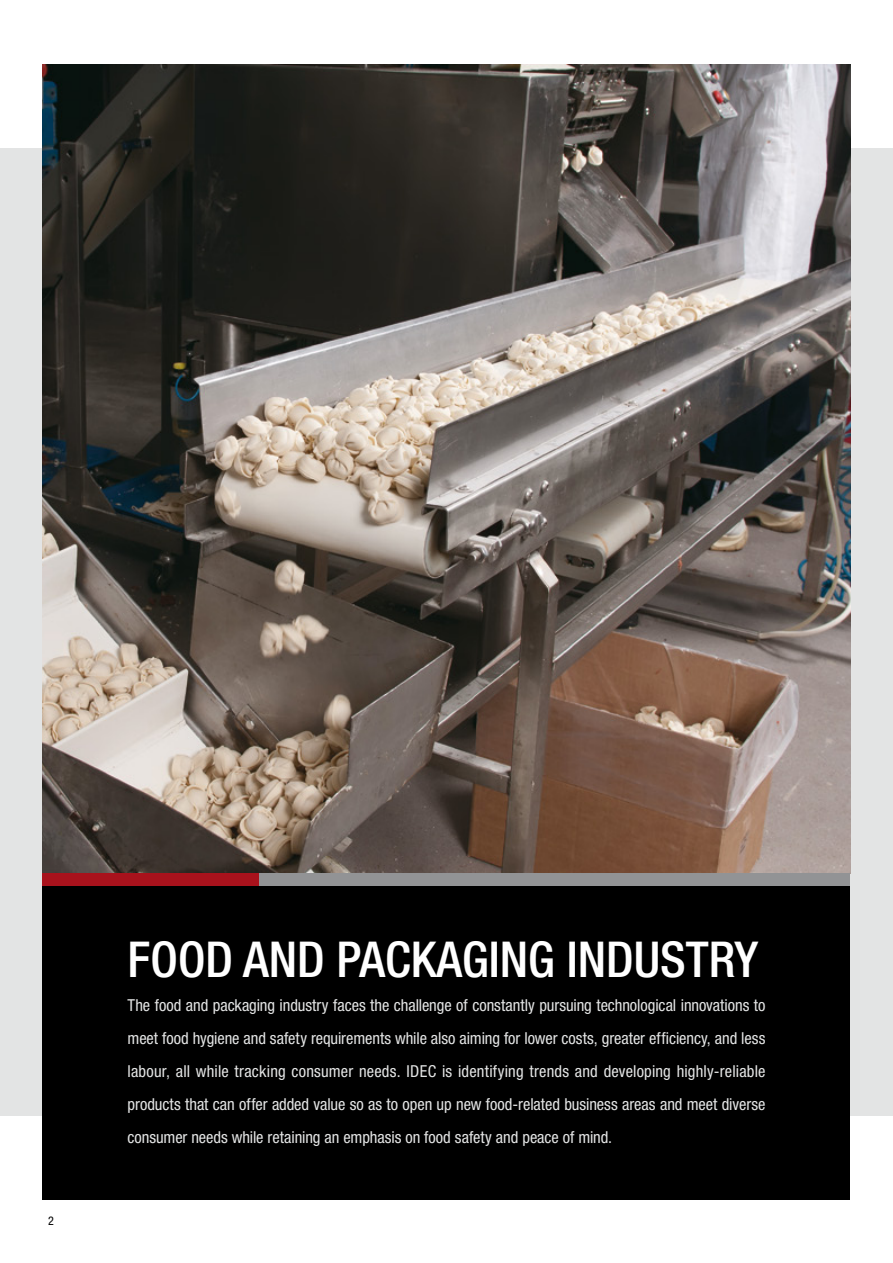
<style>
.page{position:relative;width:893px;height:1263px;background:#fff}
.page>*{position:absolute;margin:0;border:0;box-sizing:border-box;transform-origin:0 0}
.t1{font:500 condensed 49.5px "Helvetica Neue LT Std";color:#fff}
.t2{font:condensed 16.5px/33px "Helvetica Neue LT Std";letter-spacing:-.005em;color:#e3e4e4;text-align:justify}
.t3{font:condensed 12px "Helvetica Neue LT Std";color:#000}
</style>
<div class="page">
<div style="left:0;top:148px;width:893px;height:968px;background:#e3e4e4"></div>
<img style="left:43px;top:64px;width:807px;height:809px">
<div style="left:43px;top:873px;width:807px;height:326px;background:#000"></div>
<div style="left:43px;top:873px;width:807px;height:13px;background:#929395"></div>
<div style="left:43px;top:873px;width:216px;height:13px;background:#a8121c"></div>
<p class="t3" style="left:48px;top:1213px;width:7px">2</p>
<h1 class="t1" style="left:128px;top:929px;width:632px">FOOD AND PACKAGING INDUSTRY</h1>
<p class="t2" style="left:128px;top:989px;width:639px">The food and packaging industry faces the challenge of constantly pursuing technological innovations to meet food hygiene and safety requirements while also aiming for lower costs, greater efficiency, and less labour, all while tracking consumer needs. IDEC is identifying trends and developing highly-reliable products that can offer added value so as to open up new food-related business areas and meet diverse consumer needs while retaining an emphasis on food safety and peace of mind.</p>
</div>
